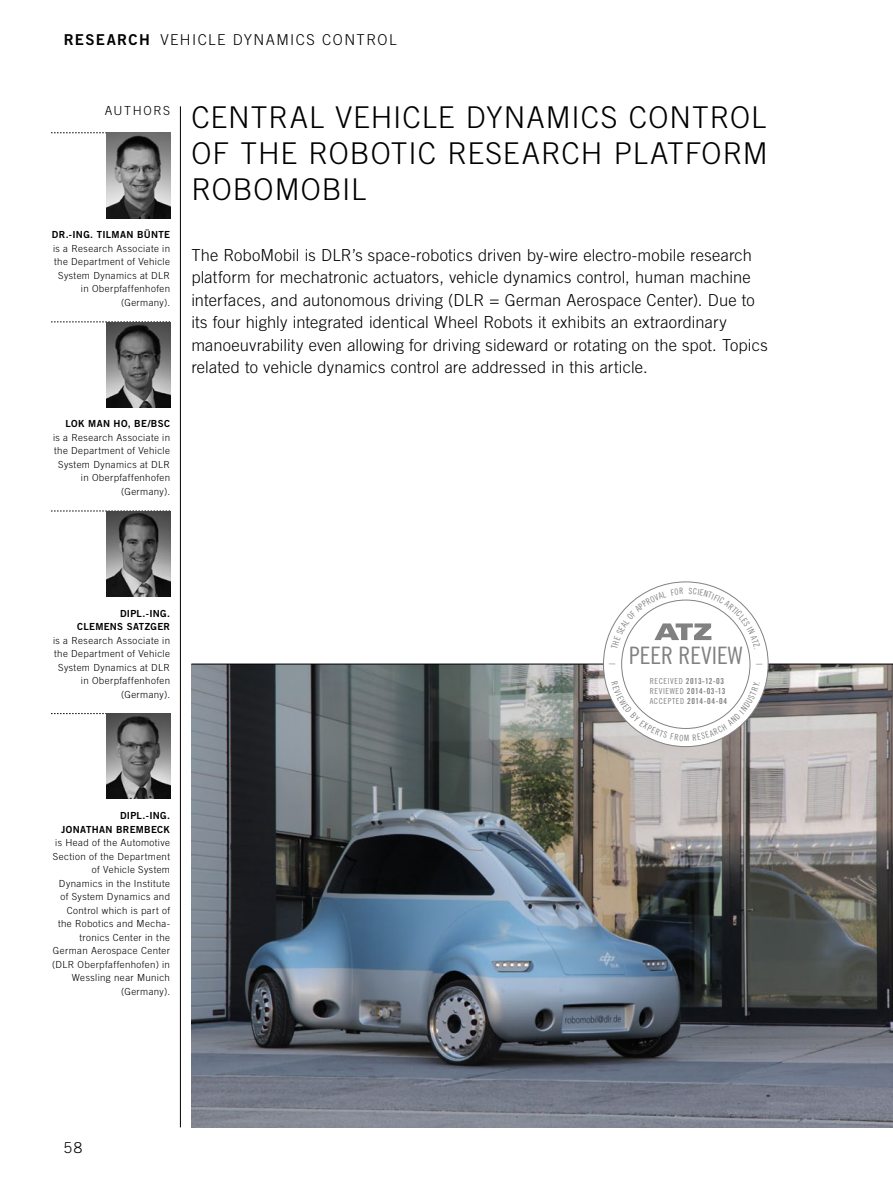
<style>
.page{position:relative;width:893px;height:1187px;background:#fff}
.page>*{position:absolute;margin:0;border:0;box-sizing:border-box;transform-origin:0 0}
.Titel{font:300 30px/36px "Trade Gothic LT Std";letter-spacing:.03em;color:#000;text-align:justify}
.t1{font:24px "Trade Gothic LT Std Cn 18";color:#818181}
.Vorspann{font:300 16.5px/22.5px "Trade Gothic LT Std";letter-spacing:.01em;color:#000}
.Rubrik{font:15px "Trade Gothic LT Std Bd 2";letter-spacing:.085em;color:#000}
.Rubrik-2{font:300 15px "Trade Gothic LT Std";color:#000}
.Pagina{font:300 15px "Trade Gothic LT Std";color:#000}
.Autor_Titel{font:300 12.45px "Trade Gothic LT Std";letter-spacing:.125em;color:#000}
.Autor_Beschreibung{font:300 9.75px/13.5px "Trade Gothic LT Std";letter-spacing:.04em;color:#000;text-align:right}
.Autor_Name{font:9.75px/13.5px "Trade Gothic LT Std Bd 2";letter-spacing:.03em;color:#000;text-align:right}
.t2{font:8.25px "Trade Gothic LT Std Bd Cn 20";letter-spacing:.055em;color:#818181}
.s1{font-family:"Trade Gothic LT Std";font-weight:300}
.s2{font-family:"Trade Gothic LT Std Cn 18"}
</style>
<div class="page">
<svg style="left:51px;top:132px;width:119px;height:1px"></svg>
<svg style="left:51px;top:321px;width:119px;height:1px"></svg>
<svg style="left:51px;top:510px;width:119px;height:1px"></svg>
<svg style="left:51px;top:713px;width:55px;height:1px"></svg>
<img style="left:106px;top:133px;width:64px;height:85px">
<img style="left:106px;top:322px;width:64px;height:85px">
<img style="left:106px;top:511px;width:64px;height:85px">
<img style="left:106px;top:713px;width:64px;height:85px">
<hr style="left:180px;top:106px;width:1px;height:1021px;background:#000">
<img style="left:191px;top:664px;width:702px;height:463px">
<hr style="left:191px;top:663px;width:702px;height:1px;background:#000">
<div style="left:603px;top:582px;width:165px;height:164px;background:#fff;border-radius:50%"></div>
<svg style="left:611px;top:680px;width:149px;height:60px"></svg>
<svg style="left:611px;top:587px;width:149px;height:62px"></svg>
<p class="Rubrik" style="left:64px;top:30px;width:117px">RESEARCH <span class="s1">Vehicle</span></p>
<p class="Rubrik-2" style="left:233px;top:31px;width:23px">Dynamics</p>
<p class="Rubrik-2" style="left:322px;top:31px;width:23px">Control</p>
<p class="Autor_Titel" style="left:105px;top:104px;width:67px">AUTHORS</p>
<p class="Autor_Name" style="left:52px;top:228px;width:120px">DR.-ING. TILMAN BÜNTE</p>
<p class="Autor_Beschreibung" style="left:53px;top:241px;width:118px">is a Research Associate in the Department of Vehicle<br>System Dynamics at DLR in Oberpfaffenhofen (Germany).</p>
<p class="Autor_Name" style="left:66px;top:417px;width:106px">LOK MAN HO, BE/BSC</p>
<p class="Autor_Beschreibung" style="left:53px;top:430px;width:118px">is a Research Associate in the Department of Vehicle<br>System Dynamics at DLR in Oberpfaffenhofen (Germany).</p>
<p class="Titel" style="left:191px;top:99px;width:578px">CENTRAL VEHICLE DYNAMICS CONTROL OF THE ROBOTIC RESEARCH PLATFORM ROBOMOBIL</p>
<p class="Vorspann" style="left:191px;top:243px;width:578px">The RoboMobil is DLR’s space-robotics driven by-wire electro-mobile research platform for mechatronic actuators, vehicle dynamics control, human machine interfaces, and autonomous driving (DLR = German Aerospace Center). Due to its four highly integrated identical Wheel Robots it exhibits an extraordinary manoeuvrability even allowing for driving sideward or rotating on the spot. Topics related to vehicle dynamics control are addressed in this article.</p>
<p class="Autor_Name" style="left:77px;top:606px;width:94px">DIPL.-ING.<br>CLEMENS SATZGER</p>
<p class="Autor_Beschreibung" style="left:53px;top:633px;width:118px">is a Research Associate in the Department of Vehicle<br>System Dynamics at DLR in Oberpfaffenhofen (Germany).</p>
<p class="Autor_Name" style="left:61px;top:808px;width:110px">DIPL.-ING.<br>JONATHAN BREMBECK</p>
<p class="Autor_Beschreibung" style="left:52px;top:835px;width:120px">is Head of the Automotive<br>Section of the Department of Vehicle System<br>Dynamics in the Institute of System Dynamics and<br>Control which is part of the Robotics and Mecha&shy;tronics Center in the<br>German Aerospace Center (DLR Oberpfaffenhofen) in<br>Wessling near Munich (Germany).</p>
<p class="t1" style="left:629px;top:641px;width:115px">PEER REVIEW</p>
<p class="t2" style="left:650px;top:676px;width:76px"><span class="s2">RECEIVED</span> 2013-12-03</p>
<p class="t2" style="left:650px;top:686px;width:77px"><span class="s2">REVIEWED</span> 2014-03-13</p>
<p class="t2" style="left:650px;top:695px;width:79px"><span class="s2">ACCEPTED</span> 2014-04-04</p>
<p class="Pagina" style="left:64px;top:1138px;width:20px">58</p>
</div>
